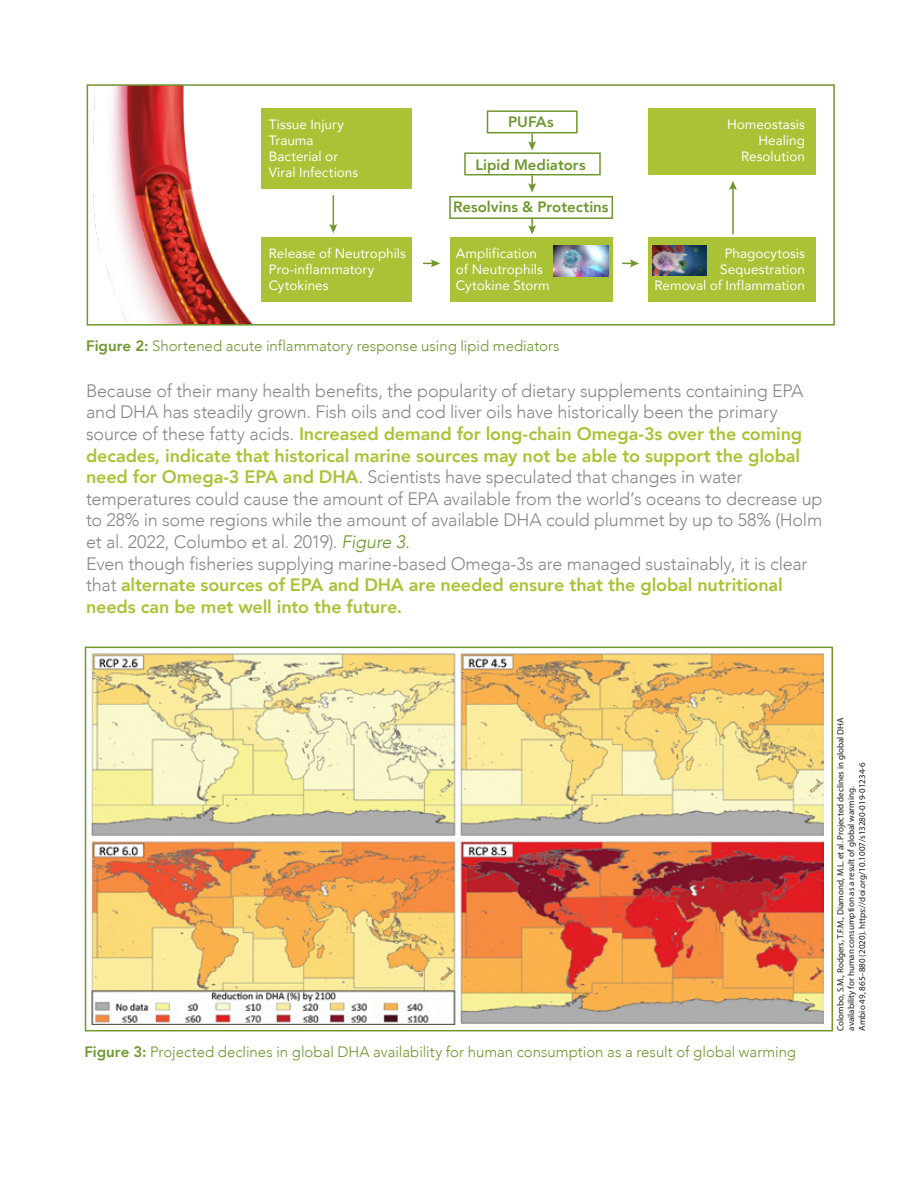
<style>
.page{position:relative;width:918px;height:1188px;background:#fff}
.page>*{position:absolute;margin:0;border:0;box-sizing:border-box;transform-origin:0 0}
.t1{font:300 18px/21.6px "Avenir";letter-spacing:-.01em;color:#888787}
.t2{font:300 15px "Avenir";color:#6e972e}
.t3{font:800 15px "Avenir";color:#6e972e}
.t4{font:13.5px/16.2px "Avenir";color:#fff}
.t5{font:9px/10.8px "Myriad Pro";color:#1d1d1b}
.s1{font-weight:800}
.s2{font-weight:800;color:#aac235}
.s3{font-style:italic;color:#6e972e}
</style>
<div class="page">
<div style="left:85px;top:647px;width:748px;height:384px;border:2px solid #6e972e"></div>
<img style="left:92px;top:653px;width:731px;height:371px">
<img style="left:93px;top:87px;width:254px;height:236px">
<div style="left:648px;top:237px;width:167px;height:65px;background:#aac235"></div>
<div style="left:648px;top:109px;width:167px;height:66px;background:#aac235"></div>
<div style="left:87px;top:84px;width:748px;height:242px;border:2px solid #6e972e"></div>
<div style="left:261px;top:237px;width:151px;height:65px;background:#aac235"></div>
<div style="left:261px;top:109px;width:151px;height:80px;background:#aac235"></div>
<hr style="left:333px;top:195px;width:1px;height:32px;background:#6e972e">
<svg style="left:329px;top:224px;width:8px;height:9px"></svg>
<hr style="left:732px;top:187px;width:2px;height:47px;background:#6e972e">
<svg style="left:729px;top:181px;width:8px;height:9px"></svg>
<svg style="left:423px;top:259px;width:17px;height:8px"></svg>
<svg style="left:622px;top:259px;width:17px;height:8px"></svg>
<div style="left:449px;top:196px;width:164px;height:23px;background:#fff;border:2px solid #6e972e"></div>
<div style="left:464px;top:152px;width:137px;height:23px;background:#fff;border:2px solid #6e972e"></div>
<div style="left:487px;top:110px;width:91px;height:23px;background:#fff;border:2px solid #6e972e"></div>
<div style="left:450px;top:237px;width:162px;height:65px;background:#aac235"></div>
<svg style="left:528px;top:133px;width:8px;height:18px"></svg>
<svg style="left:528px;top:175px;width:8px;height:18px"></svg>
<svg style="left:528px;top:217px;width:8px;height:18px"></svg>
<img style="left:554px;top:246px;width:54px;height:30px">
<img style="left:653px;top:246px;width:53px;height:30px">
<p class="t4" style="left:269px;top:115px;width:91px">Tissue Injury<br>Trauma<br>Bacterial or<br>Viral Infections</p>
<p class="t3" style="left:508px;top:110px;width:47px">PUFAs</p>
<p class="t3" style="left:475px;top:153px;width:112px">Lipid Mediators</p>
<p class="t3" style="left:453px;top:196px;width:157px">Resolvins &amp; Protectins</p>
<p class="t4" style="left:456px;top:245px;width:95px">Amplification of Neutrophils<br>Cytokine Storm</p>
<p class="t4" style="left:269px;top:245px;width:139px">Release of Neutrophils<br>Pro-inflammatory<br>Cytokines</p>
<p class="t2" style="left:86px;top:337px;width:475px"><span class="s1">Figure 2:</span> Shortened acute inflammatory response using lipid mediators</p>
<p class="t4" style="left:727px;top:115px;width:79px;text-align:right">Homeostasis<br>Healing<br>Resolution</p>
<p class="t4" style="left:655px;top:245px;width:152px;text-align:right">Phagocytosis<br>Sequestration<br>Removal of Inflammation</p>
<p class="t1" style="left:86px;top:380px;width:738px">Because of their many health benefits, the popularity of dietary supplements containing EPA and DHA has steadily grown. Fish oils and cod liver oils have historically been the primary source of these fatty acids. <span class="s2">Increased demand for long-chain Omega-3s over the coming decades, indicate that historical marine sources may not be able to support the global need for Omega-3 EPA and DHA</span>. Scientists have speculated that changes in water temperatures could cause the amount of EPA available from the world’s oceans to decrease up to 28% in some regions while the amount of available DHA could plummet by up to 58% (Holm et al. 2022, Columbo et al. 2019). <span class="s3">Figure 3.<br></span>Even though fisheries supplying marine-based Omega-3s are managed sustainably, it is clear that <span class="s2">alternate sources of EPA and DHA are needed ensure that the global nutritional needs can be met well into the future.</span></p>
<p class="t2" style="left:84px;top:1043px;width:713px"><span class="s1">Figure 3:</span> Projected declines in global DHA availability for human consumption as a result of global warming</p>
<p class="t5" style="left:835px;top:1031px;width:315px;rotate:-90deg">Colombo, S.M., Rodgers, T.F.M., Diamond, M.L. et al. Projected declines in global DHA availability for human consumption as a result of global warming.<br>Ambio 49, 865–880 (2020). https://doi.org/10.1007/s13280-019-01234-6</p>
</div>
